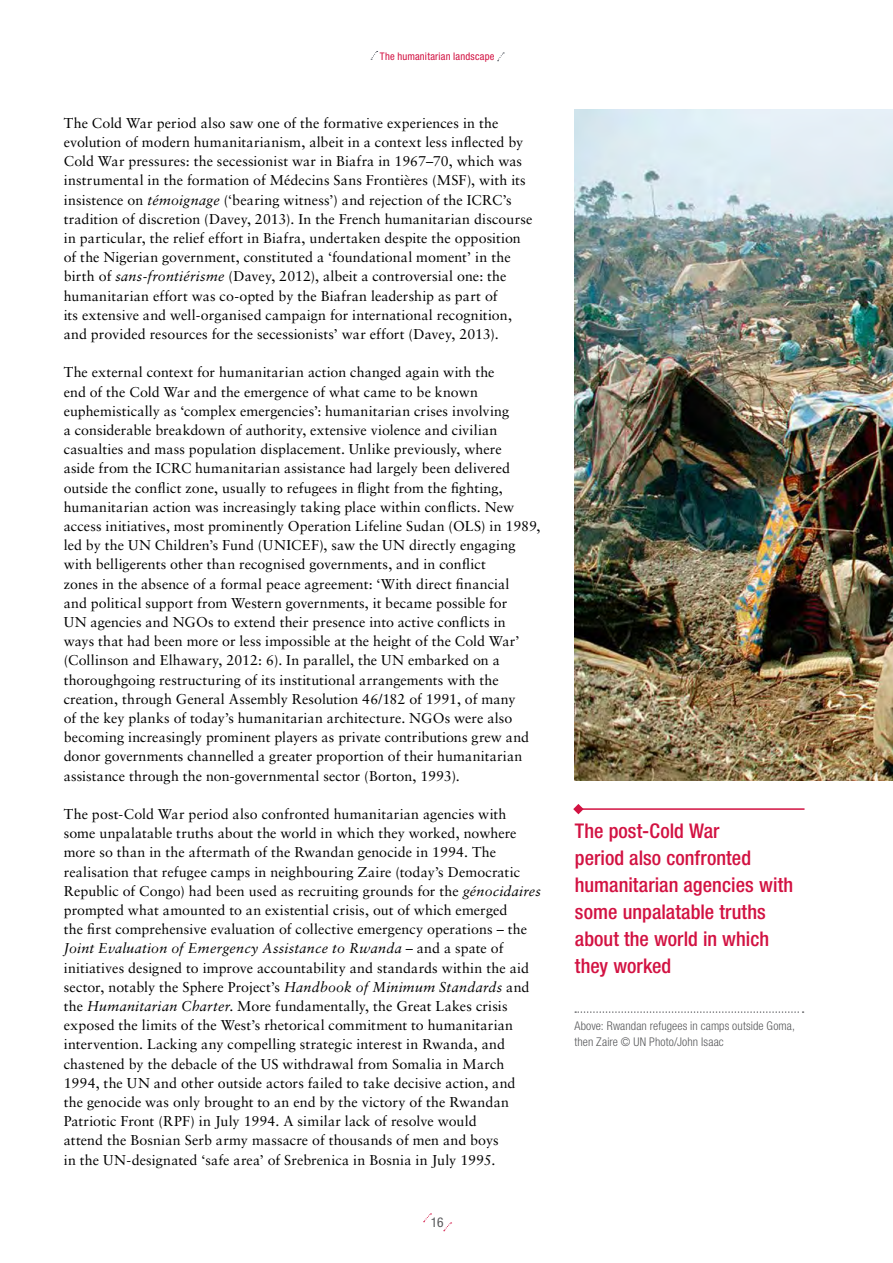
<style>
.page{position:relative;width:893px;height:1263px;background:#fff}
.page>*{position:absolute;margin:0;border:0;box-sizing:border-box;transform-origin:0 0}
.t1{font:500 condensed 20.25px/27px "Helvetica Neue LT Std";letter-spacing:.005em;color:#d21242}
.t2{font:14.25px/19.2px "Sabon LT Std";letter-spacing:.005em;color:#000}
.t3{font:condensed 13.5px "Helvetica Neue LT Std";color:#58595b}
.t4{font:300 condensed 12px/16.5px "Helvetica Neue LT Std";letter-spacing:.01em;color:#58595b}
.t5{font:condensed 10.5px "Helvetica Neue LT Std";letter-spacing:.02em;color:#d21242}
.s1{font-style:italic}
</style>
<div class="page">
<svg style="left:371px;top:51px;width:7px;height:9px"></svg>
<svg style="left:497px;top:52px;width:7px;height:9px"></svg>
<svg style="left:423px;top:1213px;width:8px;height:9px"></svg>
<svg style="left:444px;top:1222px;width:8px;height:9px"></svg>
<svg style="left:575px;top:1011px;width:229px;height:2px"></svg>
<img style="left:574px;top:109px;width:319px;height:672px">
<hr style="left:575px;top:808px;width:229px;height:2px;background:#d21242">
<svg style="left:573px;top:804px;width:11px;height:10px"></svg>
<p class="t5" style="left:380px;top:50px;width:116px">The humanitarian landscape</p>
<p class="t2" style="left:64px;top:113px;width:470px">The Cold War period also saw one of the formative experiences in the evolution of modern humanitarianism, albeit in a context less inflected by Cold War pressures: the secessionist war in Biafra in 1967–70, which was instrumental in the formation of Médecins Sans Frontières (MSF), with its insistence on <span class="s1">témoignage</span> (‘bearing witness’) and rejection of the ICRC’s tradition of discretion (Davey, 2013). In the French humanitarian discourse in particular, the relief effort in Biafra, undertaken despite the opposition of the Nigerian government, constituted a ‘foundational moment’ in the birth of <span class="s1">sans-frontiérisme</span> (Davey, 2012), albeit a controversial one: the humanitarian effort was co-opted by the Biafran leadership as part of<br>its extensive and well-organised campaign for international recognition, and provided resources for the secessionists’ war effort (Davey, 2013).</p>
<p class="t2" style="left:64px;top:363px;width:478px">The external context for humanitarian action changed again with the<br>end of the Cold War and the emergence of what came to be known euphemistically as ‘complex emergencies’: humanitarian crises involving<br>a considerable breakdown of authority, extensive violence and civilian casualties and mass population displacement. Unlike previously, where<br>aside from the ICRC humanitarian assistance had largely been delivered outside the conflict zone, usually to refugees in flight from the fighting, humanitarian action was increasingly taking place within conflicts. New access initiatives, most prominently Operation Lifeline Sudan (OLS) in 1989, led by the UN Children’s Fund (UNICEF), saw the UN directly engaging with belligerents other than recognised governments, and in conflict<br>zones in the absence of a formal peace agreement: ‘With direct financial<br>and political support from Western governments, it became possible for<br>UN agencies and NGOs to extend their presence into active conflicts in<br>ways that had been more or less impossible at the height of the Cold War’ (Collinson and Elhawary, 2012: 6). In parallel, the UN embarked on a thoroughgoing restructuring of its institutional arrangements with the creation, through General Assembly Resolution 46/182 of 1991, of many<br>of the key planks of today’s humanitarian architecture. NGOs were also becoming increasingly prominent players as private contributions grew and donor governments channelled a greater proportion of their humanitarian assistance through the non-governmental sector (Borton, 1993).</p>
<p class="t2" style="left:64px;top:804px;width:479px">The post-Cold War period also confronted humanitarian agencies with some unpalatable truths about the world in which they worked, nowhere more so than in the aftermath of the Rwandan genocide in 1994. The realisation that refugee camps in neighbouring Zaire (today’s Democratic Republic of Congo) had been used as recruiting grounds for the <span class="s1">génocidaires </span>prompted what amounted to an existential crisis, out of which emerged<br>the first comprehensive evaluation of collective emergency operations – the <span class="s1">Joint Evaluation of Emergency Assistance to Rwanda</span> – and a spate of initiatives designed to improve accountability and standards within the aid sector, notably the Sphere Project’s <span class="s1">Handbook of Minimum Standards</span> and the <span class="s1">Humanitarian Charter</span>. More fundamentally, the Great Lakes crisis exposed the limits of the West’s rhetorical commitment to humanitarian intervention. Lacking any compelling strategic interest in Rwanda, and chastened by the debacle of the US withdrawal from Somalia in March 1994, the UN and other outside actors failed to take decisive action, and<br>the genocide was only brought to an end by the victory of the Rwandan Patriotic Front (RPF) in July 1994. A similar lack of resolve would<br>attend the Bosnian Serb army massacre of thousands of men and boys<br>in the UN-designated ‘safe area’ of Srebrenica in Bosnia in July 1995.</p>
<p class="t3" style="left:431px;top:1214px;width:14px">16</p>
<h1 class="t1" style="left:575px;top:817px;width:220px">The post-Cold War<br>period also confronted humanitarian agencies with some unpalatable truths about the world in which they worked</h1>
<p class="t4" style="left:574px;top:1017px;width:222px">Above: Rwandan refugees in camps outside Goma, then Zaire © UN Photo/John Isaac</p>
</div>
